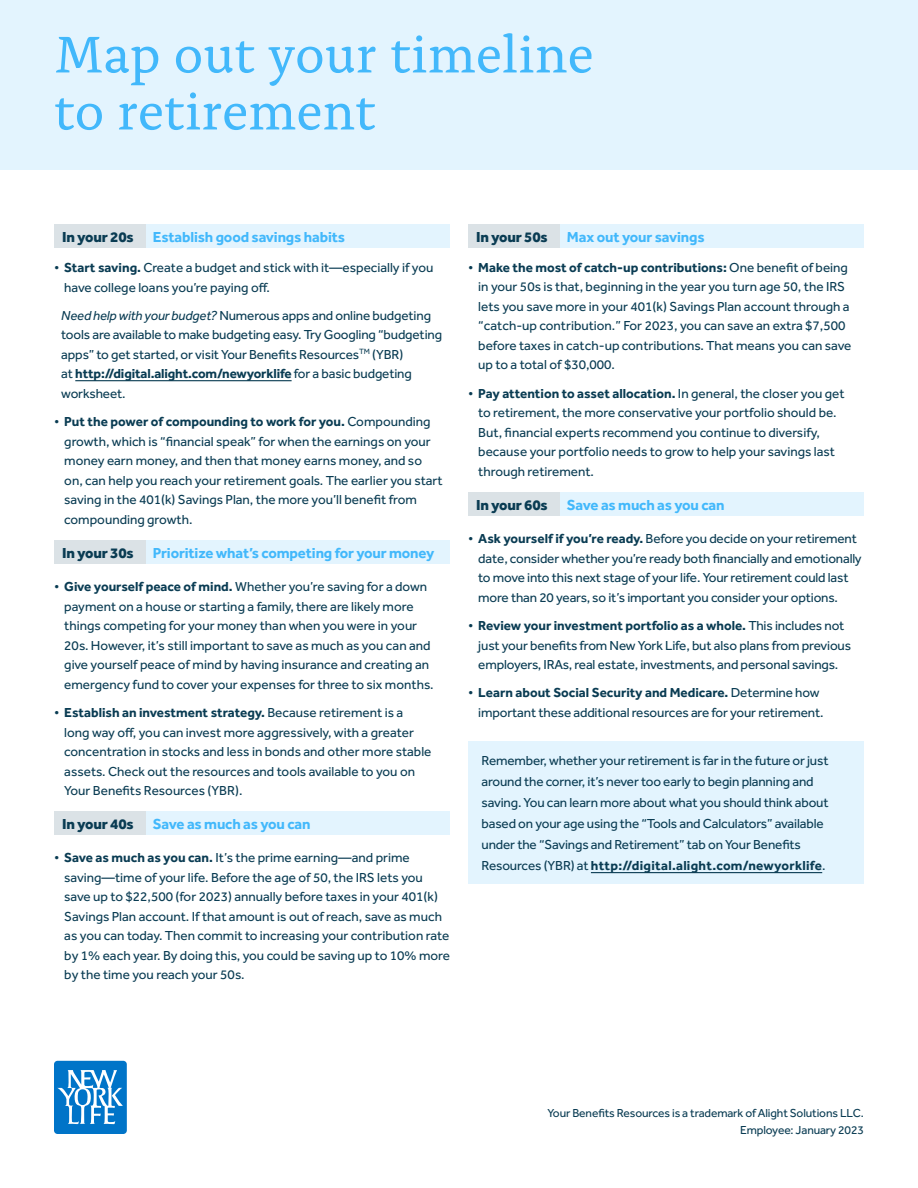
<style>
.page{position:relative;width:918px;height:1188px;background:#fff}
.page>*{position:absolute;margin:0;border:0;box-sizing:border-box;transform-origin:0 0}
.t1{font:54px/57px "Alda OT";color:#42b8fb}
.t2{font:700 15px "Effra";letter-spacing:-.01em;color:#42b8fb}
.t3{font:800 15px "Effra";letter-spacing:-.01em;color:#0a3c53}
.t4{font:13.5px/19.5px "Effra";color:#0a3c53}
.t5{font:12px/17.7px "Effra";letter-spacing:-.01em;color:#0a3c53;text-align:right}
.s1{font-weight:700}
.s2{font-style:italic}
</style>
<div class="page">
<div style="left:54px;top:1061px;width:73px;height:73px;background:#0074c8;border-radius:4px"></div>
<svg style="left:57px;top:1070px;width:66px;height:54px"></svg>
<hr style="left:75px;top:380px;width:217px;height:1px;background:#0a3c53">
<div style="left:468px;top:741px;width:396px;height:143px;background:#e3f4fe"></div>
<hr style="left:591px;top:872px;width:231px;height:1px;background:#0a3c53">
<div style="left:0;top:0;width:918px;height:169px;background:#e3f4fe"></div>
<div style="left:54px;top:224px;width:93px;height:24px;background:#dbe2e6"></div>
<div style="left:147px;top:224px;width:303px;height:24px;background:#e3f4fe"></div>
<div style="left:54px;top:540px;width:93px;height:24px;background:#dbe2e6"></div>
<div style="left:147px;top:540px;width:303px;height:24px;background:#e3f4fe"></div>
<div style="left:54px;top:811px;width:93px;height:24px;background:#dbe2e6"></div>
<div style="left:147px;top:811px;width:303px;height:24px;background:#e3f4fe"></div>
<div style="left:468px;top:224px;width:93px;height:24px;background:#dbe2e6"></div>
<div style="left:561px;top:224px;width:303px;height:24px;background:#e3f4fe"></div>
<div style="left:468px;top:492px;width:93px;height:24px;background:#dbe2e6"></div>
<div style="left:561px;top:492px;width:303px;height:24px;background:#e3f4fe"></div>
<h1 class="t1" style="left:54px;top:30px;width:541px">Map out your timeline to retirement</h1>
<p class="t3" style="left:62px;top:227px;width:73px">In your 20s</p>
<p class="t2" style="left:153px;top:228px;width:194px">Establish good savings habits</p>
<p class="t4" style="left:64px;top:258px;width:371px;text-indent:-10px">• <span class="s1">Start saving.</span> Create a budget and stick with it—especially if you have college loans you’re paying off.</p>
<p class="t4" style="left:61px;top:306px;width:382px"><span class="s2">Need help with your budget?</span> Numerous apps and online budgeting tools are available to make budgeting easy. Try Googling “budgeting apps” to get started, or visit Your Benefits Resources<sup>TM</sup> (YBR)<br>at <span class="s1">http://digital.alight.com/newyorklife</span> for a basic budgeting worksheet.</p>
<p class="t4" style="left:64px;top:412px;width:380px;text-indent:-10px">• <span class="s1">Put the power of compounding to work for you.</span> Compounding growth, which is “financial speak” for when the earnings on your money earn money, and then that money earns money, and so on, can help you reach your retirement goals. The earlier you start saving in the 401(k) Savings Plan, the more you’ll benefit from compounding growth.</p>
<p class="t3" style="left:62px;top:544px;width:73px">In your 30s</p>
<p class="t2" style="left:153px;top:544px;width:283px">Prioritize what’s competing for your money</p>
<p class="t4" style="left:64px;top:577px;width:371px;text-indent:-10px">• <span class="s1">Give yourself peace of mind.</span> Whether you’re saving for a down payment on a house or starting a family, there are likely more things competing for your money than when you were in your 20s. However, it’s still important to save as much as you can and give yourself peace of mind by having insurance and creating an emergency fund to cover your expenses for three to six months.</p>
<p class="t4" style="left:64px;top:703px;width:369px;text-indent:-10px">• <span class="s1">Establish an investment strategy.</span> Because retirement is a long way off, you can invest more aggressively, with a greater concentration in stocks and less in bonds and other more stable assets. Check out the resources and tools available to you on Your Benefits Resources (YBR).</p>
<p class="t3" style="left:62px;top:815px;width:73px">In your 40s</p>
<p class="t2" style="left:153px;top:815px;width:159px">Save as much as you can</p>
<p class="t4" style="left:64px;top:848px;width:387px;text-indent:-10px">• <span class="s1">Save as much as you can.</span> It’s the prime earning—and prime saving—time of your life. Before the age of 50, the IRS lets you save up to $22,500 (for 2023) annually before taxes in your 401(k)<br>Savings Plan account. If that amount is out of reach, save as much as you can today. Then commit to increasing your contribution rate by 1% each year. By doing this, you could be saving up to 10% more by the time you reach your 50s.</p>
<p class="t3" style="left:476px;top:227px;width:73px">In your 50s</p>
<p class="t2" style="left:567px;top:228px;width:139px">Max out your savings</p>
<p class="t4" style="left:478px;top:257px;width:375px;text-indent:-10px">• <span class="s1">Make the most of catch-up contributions:</span> One benefit of being in your 50s is that, beginning in the year you turn age 50, the IRS lets you save more in your 401(k) Savings Plan account through a “catch-up contribution.” For 2023, you can save an extra $7,500 before taxes in catch-up contributions. That means you can save up to a total of $30,000.</p>
<p class="t4" style="left:478px;top:383px;width:368px;text-indent:-10px">• <span class="s1">Pay attention to asset allocation.</span> In general, the closer you get to retirement, the more conservative your portfolio should be.<br>But, financial experts recommend you continue to diversify, because your portfolio needs to grow to help your savings last through retirement.</p>
<p class="t3" style="left:476px;top:496px;width:73px">In your 60s</p>
<p class="t2" style="left:567px;top:496px;width:159px">Save as much as you can</p>
<p class="t4" style="left:478px;top:529px;width:385px;text-indent:-10px">• <span class="s1">Ask yourself if you’re ready.</span> Before you decide on your retirement date, consider whether you’re ready both financially and emotionally to move into this next stage of your life. Your retirement could last more than 20 years, so it’s important you consider your options.</p>
<p class="t4" style="left:478px;top:616px;width:374px;text-indent:-10px">• <span class="s1">Review your investment portfolio as a whole.</span> This includes not just your benefits from New York Life, but also plans from previous employers, IRAs, real estate, investments, and personal savings.</p>
<p class="t4" style="left:468px;top:683px;width:357px;text-align:right">• <span class="s1">Learn about Social Security and Medicare.</span> Determine how important these additional resources are for your retirement.</p>
<p class="t4" style="left:482px;top:750px;width:349px;line-height:21px">Remember, whether your retirement is far in the future or just around the corner, it’s never too early to begin planning and saving. You can learn more about what you should think about based on your age using the “Tools and Calculators” available under the “Savings and Retirement” tab on Your Benefits Resources (YBR) at <span class="s1">http://digital.alight.com/newyorklife</span>.</p>
<p class="t5" style="left:548px;top:1104px;width:318px">Your Benefits Resources is a trademark of Alight Solutions LLC.<br>Employee: January 2023</p>
</div>
